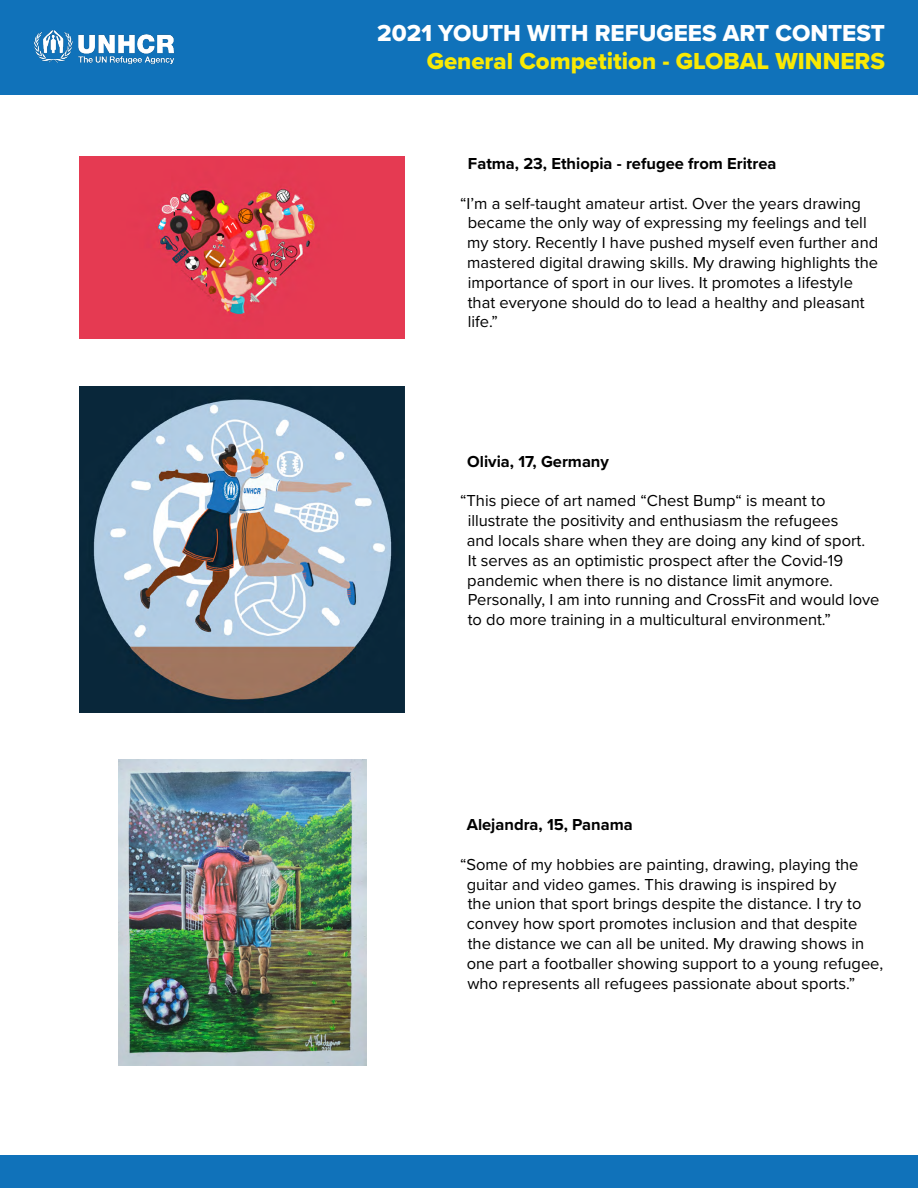
<style>
.page{position:relative;width:918px;height:1188px;background:#fff}
.page>*{position:absolute;margin:0;border:0;box-sizing:border-box;transform-origin:0 0}
.t1{font:24px "Proxima Nova Extrabld";color:#f9e904}
.t2{font:24px "Proxima Nova Extrabld";color:#fff}
.t3{font:16.5px/19.8px "Proxima Nova";color:#000}
.t4{font:700 16.5px "Proxima Nova";color:#000}
</style>
<div class="page">
<div style="left:0;top:1155px;width:918px;height:33px;background:#1072ba"></div>
<div style="left:0;top:0;width:918px;height:94px;background:#1072ba"></div>
<img style="left:33px;top:30px;width:142px;height:35px">
<img style="left:118px;top:760px;width:248px;height:306px">
<img style="left:80px;top:156px;width:325px;height:183px">
<img style="left:80px;top:387px;width:325px;height:325px">
<h1 class="t2" style="left:377px;top:15px;width:509px">2021 YOUTH WITH REFUGEES ART CONTEST</h1>
<h1 class="t1" style="left:427px;top:43px;width:460px">General Competition - GLOBAL WINNERS</h1>
<p class="t4" style="left:468px;top:151px;width:310px">Fatma, 23, Ethiopia - refugee from Eritrea</p>
<p class="t3" style="left:467px;top:193px;width:413px;text-indent:-7px">“I’m a self-taught amateur artist. Over the years drawing became the only way of expressing my feelings and tell my story. Recently I have pushed myself even further and mastered digital drawing skills. My drawing highlights the importance of sport in our lives. It promotes a lifestyle that everyone should do to lead a healthy and pleasant life.”</p>
<p class="t4" style="left:467px;top:449px;width:143px">Olivia, 17, Germany</p>
<p class="t3" style="left:467px;top:490px;width:414px;text-indent:-7px">“This piece of art named “Chest Bump“ is meant to illustrate the positivity and enthusiasm the refugees<br>and locals share when they are doing any kind of sport.<br>It serves as an optimistic prospect after the Covid-19 pandemic when there is no distance limit anymore.<br>Personally, I am into running and CrossFit and would love to do more training in a multicultural environment.”</p>
<p class="t4" style="left:467px;top:812px;width:168px">Alejandra, 15, Panama</p>
<p class="t3" style="left:467px;top:854px;width:418px;text-indent:-7px">“Some of my hobbies are painting, drawing, playing the guitar and video games. This drawing is inspired by<br>the union that sport brings despite the distance. I try to convey how sport promotes inclusion and that despite the distance we can all be united. My drawing shows in one part a footballer showing support to a young refugee, who represents all refugees passionate about sports.”</p>
</div>
